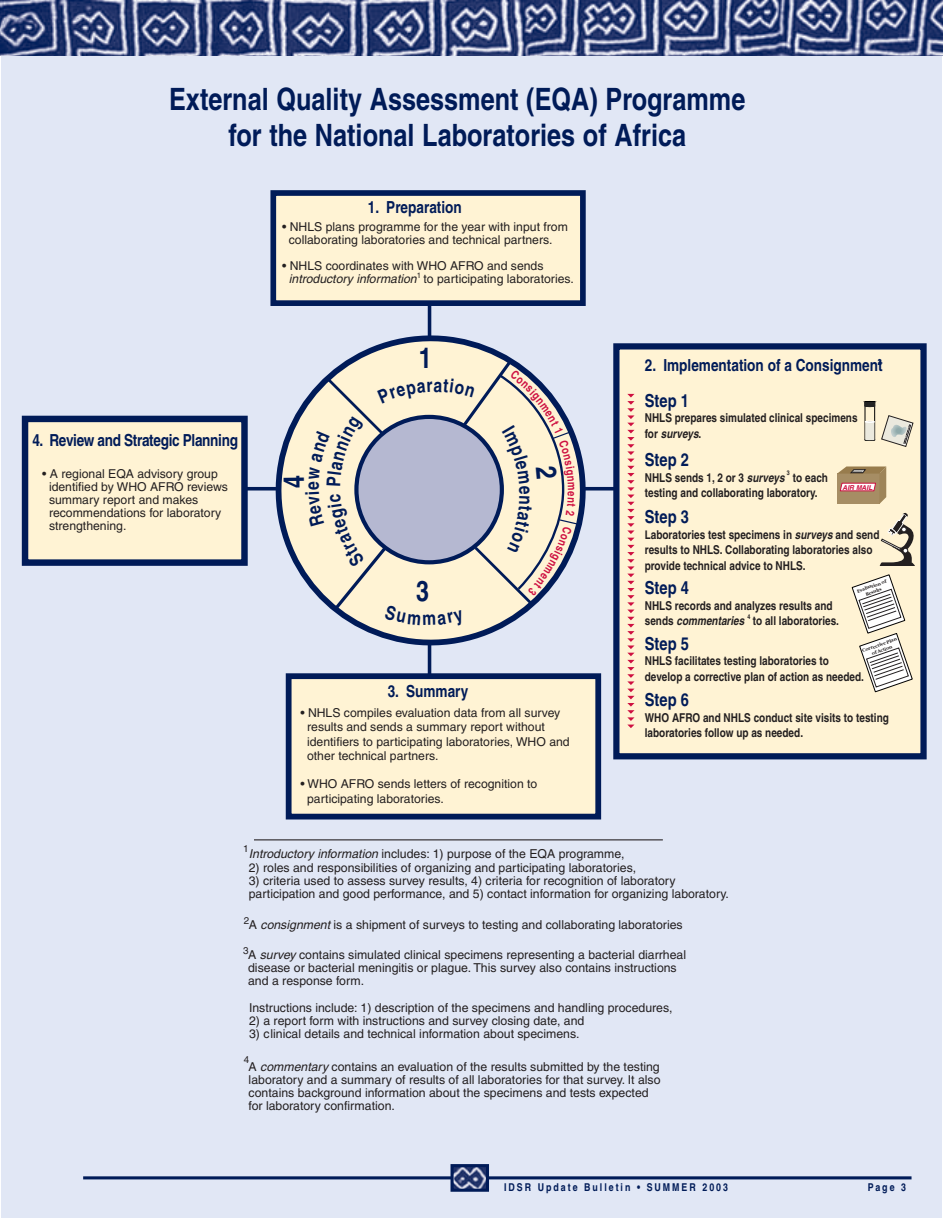
<style>
.page{position:relative;width:945px;height:1218px;background:#fff}
.page>*{position:absolute;margin:0;border:0;box-sizing:border-box;transform-origin:0 0}
.t1{font:700 condensed 30.8px/36.9px "Helvetica";color:#001b58;text-align:center}
.t2{font:700 28.53px "Helvetica";color:#001b58;scale:.82 1}
.t3{font:700 17.85px "Helvetica";color:#001b58;scale:.82 1}
.t4{font:700 16.62px "Helvetica";color:#001b58;scale:.82 1}
.t5{font:700 16.62px "Helvetica";letter-spacing:-.025em;color:#001b58;scale:.82 1}
.t6{font:12.25px/13.1px "Helvetica";color:#231f20}
.t7{font:700 12.25px/15.4px "Helvetica";color:#231f20;scale:.82 1}
.t8{font:700 condensed 10.85px "Helvetica";letter-spacing:.18em;color:#001b58}
.t9{font:9.8px "Helvetica";color:#231f20}
.t10{font:700 8.58px "Helvetica";color:#001b58;scale:.82 1}
.t11{font:7.7px "Helvetica";color:#231f20}
.t12{font:italic 700 6.83px "Helvetica";color:#ce1041}
.t13{font:700 6.48px "Helvetica";color:#231f20;scale:.82 1}
.t14{font:4.73px/6px "Garamond Bold DTC";color:#231f20;text-align:center}
.s1{font-style:italic}
.s2{font-size:11.9px}
</style>
<div class="page">
<div style="left:1px;top:0;width:941px;height:1218px;background:#e1e7f5"></div>
<hr style="left:83px;top:1176px;width:829px;height:3px;background:#001b58">
<img style="left:455px;top:1168px;width:30px;height:20px">
<div style="left:451px;top:1164px;width:38px;height:28px;border:3px solid #001b58"></div>
<img style="left:0;top:0;width:942px;height:55px">
<svg style="left:263px;top:322px;width:329px;height:337px"></svg>
<hr style="left:254px;top:839px;width:409px;height:1px;background:#231f20">
<hr style="left:428px;top:303px;width:3px;height:33px;background:#001b58">
<hr style="left:428px;top:643px;width:3px;height:32px;background:#001b58">
<svg style="left:582px;top:487px;width:31px;height:4px"></svg>
<svg style="left:248px;top:487px;width:28px;height:4px"></svg>
<div style="left:286px;top:673px;width:315px;height:147px;background:#fff3d4;border:6px solid #001b58"></div>
<div style="left:22px;top:416px;width:226px;height:150px;background:#fff3d4;border:6px solid #001b58"></div>
<div style="left:270px;top:190px;width:316px;height:116px;background:#fff3d4;border:6px solid #001b58"></div>
<div style="left:613px;top:343px;width:314px;height:416px;background:#fff3d4;border:6px solid #001b58"></div>
<svg style="left:627px;top:394px;width:8px;height:334px"></svg>
<svg style="left:837px;top:466px;width:49px;height:38px;background:#b19474"></svg>
<svg style="left:852px;top:574px;width:61px;height:118px"></svg>
<hr style="left:865px;top:406px;width:1px;height:34px;background:#000">
<hr style="left:874px;top:406px;width:1px;height:34px;background:#000">
<svg style="left:865px;top:401px;width:10px;height:6px"></svg>
<svg style="left:865px;top:421px;width:10px;height:20px"></svg>
<svg style="left:881px;top:415px;width:33px;height:32px"></svg>
<svg style="left:880px;top:513px;width:35px;height:53px"></svg>
<svg style="left:284px;top:355px;width:297px;height:270px;background:#d8d4cd"></svg>
<h1 class="t1" style="left:169px;top:83px;width:578px">External Quality Assessment (EQA) Programme for the National Laboratories of Africa</h1>
<h3 class="t5" style="left:32px;top:434px;width:252px">4. Review and Strategic Planning</h3>
<p class="t6" style="left:49px;top:468px;width:180px;text-indent:-7px">• A regional EQA advisory group identified by WHO AFRO reviews summary report and makes recommendations for laboratory strengthening.</p>
<h3 class="t4" style="left:368px;top:201px;width:116px">1. Preparation</h3>
<p class="t6" style="left:289px;top:221px;width:281px;text-indent:-7px">• NHLS plans programme for the year with input from collaborating laboratories and technical partners.</p>
<p class="t6" style="left:289px;top:260px;width:287px;text-indent:-7px">• NHLS coordinates with WHO AFRO and sends <span class="s1">introductory information</span> to participating laboratories.</p>
<p class="t11" style="left:417px;top:273px;width:6px">1</p>
<h2 class="t2" style="left:419px;top:348px;width:17px">1</h2>
<h2 class="t2" style="left:416px;top:580px;width:17px">3</h2>
<h3 class="t4" style="left:388px;top:685px;width:100px">3. Summary</h3>
<p class="t6" style="left:307px;top:707px;width:264px;line-height:14.2px;text-indent:-7px">• NHLS compiles evaluation data from all survey results and sends a summary report without identifiers to participating laboratories, WHO and other technical partners.</p>
<p class="t6" style="left:307px;top:778px;width:232px;line-height:14.2px;text-indent:-7px">• WHO AFRO sends letters of recognition to participating laboratories.</p>
<p class="t10" style="left:878px;top:359px;width:6px">2</p>
<h3 class="t4" style="left:645px;top:359px;width:291px">2. Implementation of a Consignment</h3>
<h3 class="t3" style="left:645px;top:394px;width:55px">Step 1</h3>
<p class="t7" style="left:645px;top:412px;width:261px">NHLS prepares simulated clinical specimens f o r <span class="s1">surveys</span>.</p>
<h3 class="t3" style="left:645px;top:453px;width:55px">Step 2</h3>
<p class="t7" style="left:645px;top:471px;width:225px">NHLS sends 1, 2 or 3 <span class="s1">surveys</span> to each testing and collaborating laboratory.</p>
<p class="t13" style="left:787px;top:471px;width:5px">3</p>
<p class="t12" style="left:843px;top:485px;width:33px">AIR MAIL</p>
<h3 class="t3" style="left:645px;top:511px;width:55px">Step 3</h3>
<p class="t7" style="left:645px;top:528px;width:288px"><span class="s2">L</span>aboratories test specimens in <span class="s1">surveys</span> and send results to NHLS. Collaborating laboratories also provide technical advice to NHLS.</p>
<h3 class="t3" style="left:645px;top:582px;width:55px">Step 4</h3>
<p class="t7" style="left:645px;top:599px;width:238px">NHLS records and analyzes results and sends <span class="s1">commentaries</span> to all laboratories.</p>
<h3 class="t3" style="left:645px;top:637px;width:55px">Step 5</h3>
<p class="t7" style="left:645px;top:654px;width:269px">NHLS facilitates testing laboratories to develop a corrective plan of action as needed.</p>
<h3 class="t3" style="left:645px;top:693px;width:55px">Step 6</h3>
<p class="t7" style="left:645px;top:711px;width:299px">WHO AFRO and NHLS conduct site visits to testing laboratories follow up as needed.</p>
<p class="t14" style="left:856px;top:589px;width:32px;rotate:-19deg">Evaluation of<br>Results</p>
<p class="t13" style="left:747px;top:614px;width:5px">4</p>
<p class="t14" style="left:862px;top:648px;width:38px;rotate:-19deg">Corrective Plan of Action</p>
<p class="t9" style="left:243px;top:845px;width:7px">1</p>
<p class="t6" style="left:249px;top:849px;width:377px"><span class="s1">Introductory information</span> includes: 1) purpose of the EQA programme,</p>
<p class="t6" style="left:249px;top:862px;width:389px">2) roles and responsibilities of organizing and participating laboratories,</p>
<p class="t6" style="left:249px;top:875px;width:482px">3) criteria used to assess survey results, 4) criteria for recognition of laboratory participation and good performance, and 5) contact information for organizing laboratory.</p>
<p class="t6" style="left:244px;top:919px;width:440px"><sup>2</sup>A <span class="s1">consignment</span> is a shipment of surveys to testing and collaborating laboratories</p>
<p class="t6" style="left:248px;top:950px;width:440px;text-indent:-5px"><sup>3</sup>A <span class="s1">survey</span> contains simulated clinical specimens representing a bacterial diarrheal disease or bacterial meningitis or plague. This survey also contains instructions and a response form.</p>
<p class="t6" style="left:249px;top:1002px;width:425px">Instructions include: 1) description of the specimens and handling procedures,</p>
<p class="t6" style="left:249px;top:1015px;width:337px">2) a report form with instructions and survey closing date, and</p>
<p class="t6" style="left:249px;top:1029px;width:332px">3) clinical details and technical information about specimens.</p>
<p class="t9" style="left:244px;top:1056px;width:7px">4</p>
<p class="t6" style="left:249px;top:1061px;width:413px">A <span class="s1">commentary</span> contains an evaluation of the results submitted by the testing laboratory and a summary of results of all laboratories for that survey. It also contains background information about the specimens and tests expected for laboratory confirmation.</p>
<p class="t8" style="left:504px;top:1183px;width:225px">IDSR Update Bulletin • SUMMER 2003</p>
<p class="t8" style="left:868px;top:1183px;width:40px">Page 3</p>
</div>
